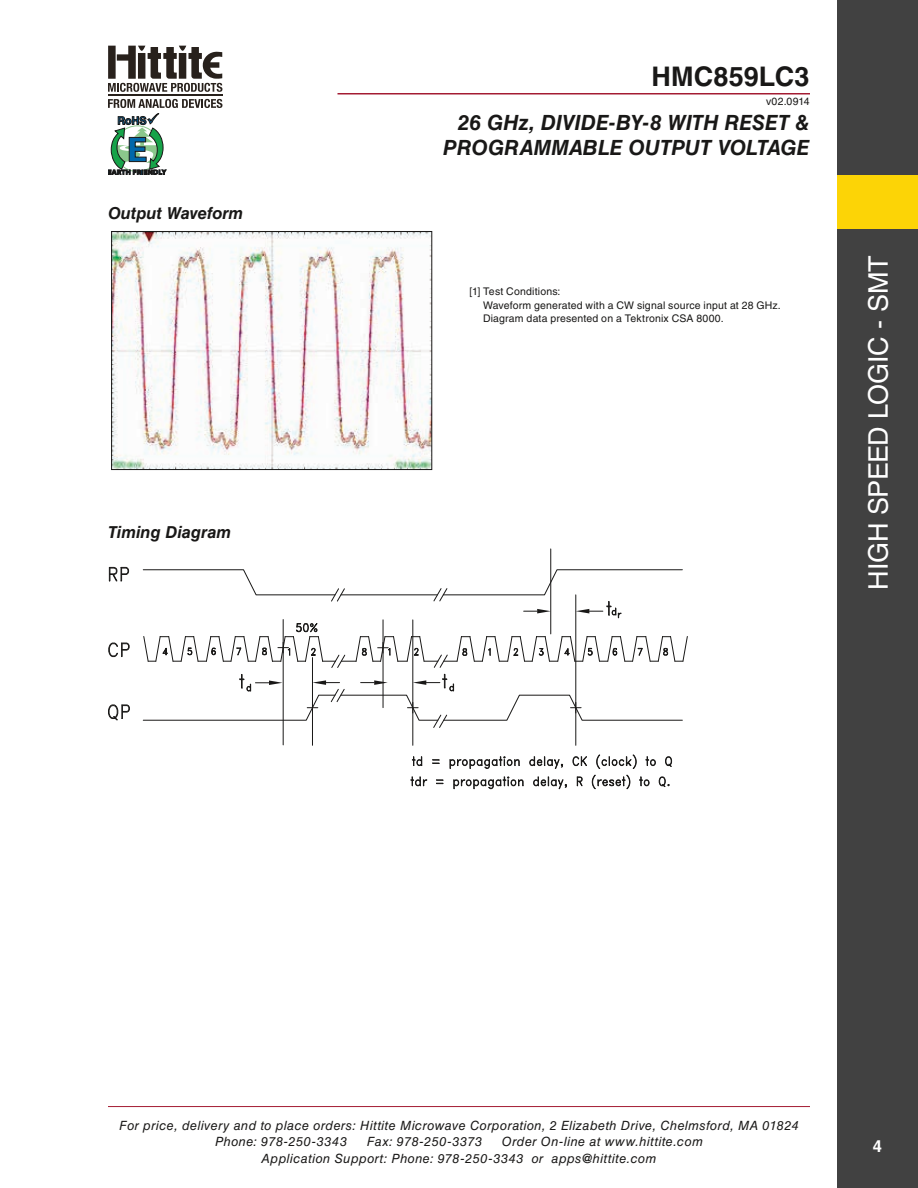
<style>
.page{position:relative;width:918px;height:1188px;background:#fff}
.page>*{position:absolute;margin:0;border:0;box-sizing:border-box;transform-origin:0 0}
.t1{font:27px "Helvetica LT Std";letter-spacing:-.01em;color:#fff}
.t2{font:700 27px "Helvetica LT Std";letter-spacing:.005em;color:#191817}
.t3{font:italic 700 21px/25.2px "Helvetica LT Std";color:#191817;text-align:right}
.t4{font:italic 700 16.5px "Helvetica LT Std";letter-spacing:-.005em;color:#191817}
.t5{font:700 16.5px "Helvetica LT Std";color:#fff}
.t6{font:italic 12.75px/16.5px "Helvetica LT Std";letter-spacing:.035em;color:#191817}
.t7{font:10.5px/13.5px "Helvetica LT Std";letter-spacing:.015em;color:#191817}
</style>
<div class="page">
<hr style="left:108px;top:1106px;width:702px;height:1px;background:#a41c33">
<hr style="left:338px;top:93px;width:472px;height:1px;background:#a41c33">
<div style="left:837px;top:0;width:81px;height:1188px;background:#414141"></div>
<div style="left:837px;top:175px;width:81px;height:54px;background:#fcd406"></div>
<svg style="left:108px;top:99px;width:114px;height:76px"></svg>
<svg style="left:108px;top:46px;width:114px;height:46px"></svg>
<hr style="left:108px;top:94px;width:114px;height:2px;background:#28211c">
<svg style="left:111px;top:231px;width:321px;height:239px"></svg>
<hr style="left:283px;top:620px;width:1px;height:125px;background:#191817">
<hr style="left:312px;top:658px;width:1px;height:87px;background:#191817">
<hr style="left:412px;top:620px;width:1px;height:125px;background:#191817">
<hr style="left:550px;top:549px;width:1px;height:85px;background:#191817">
<hr style="left:575px;top:595px;width:1px;height:150px;background:#191817">
<svg style="left:108px;top:566px;width:22px;height:16px"></svg>
<svg style="left:108px;top:642px;width:22px;height:16px"></svg>
<svg style="left:108px;top:704px;width:22px;height:17px"></svg>
<svg style="left:410px;top:754px;width:263px;height:35px"></svg>
<svg style="left:142px;top:569px;width:546px;height:160px"></svg>
<p class="t4" style="left:108px;top:203px;width:137px">Output Waveform</p>
<p class="t4" style="left:108px;top:522px;width:125px">Timing Diagram</p>
<h1 class="t2" style="left:652px;top:60px;width:160px">HMC859LC3</h1>
<p class="t7" style="left:766px;top:94px;width:45px">v02.0914</p>
<h2 class="t3" style="left:443px;top:109px;width:368px">26 GHz, DIVIDE-BY-8 WITH RESET &amp;<br>PROGRAMMABLE OUTPUT VOLTAGE</h2>
<p class="t7" style="left:483px;top:285px;width:299px;text-indent:-14px">[1] Test Conditions:<br>Waveform generated with a CW signal source input at 28 GHz.<br>Diagram data presented on a Tektronix CSA 8000.</p>
<h1 class="t1" style="left:863px;top:590px;width:336px;rotate:-90deg">HIGH SPEED LOGIC - SMT</h1>
<p class="t6" style="left:215px;top:1117px;width:585px;text-indent:-96px">For price, delivery and to place orders: Hittite Microwave Corporation, 2 Elizabeth Drive, Chelmsford, MA 01824<br>Phone: 978-250-3343</p>
<p class="t6" style="left:262px;top:1133px;width:443px;text-indent:240px">Order On-line at www.hittite.com<br>Application Support: Phone: 978-250-3343 or apps@hittite.com</p>
<p class="t6" style="left:367px;top:1133px;width:117px">Fax: 978-250-3373</p>
<p class="t5" style="left:873px;top:1136px;width:11px">4</p>
</div>
